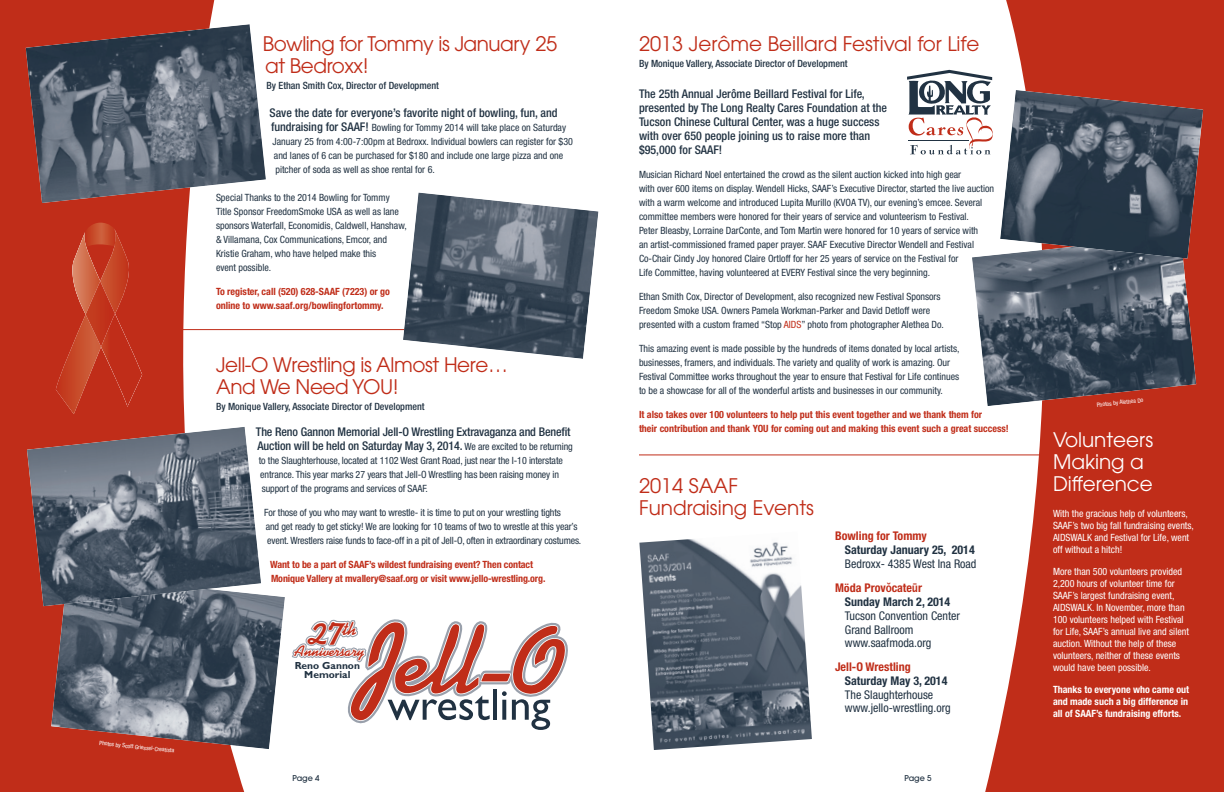
<style>
.page{position:relative;width:1224px;height:792px;background:#fff}
.page>*{position:absolute;margin:0;border:0;box-sizing:border-box;transform-origin:0 0}
.t1{font:700 37.4px "Kaufmann Script";color:#c02d19}
.t2{font:20px/22px "Avant Garde";letter-spacing:-.02em;color:#c02d19}
.t3{font:20px/22px "Avant Garde";color:#c02d19}
.t4{font:20px/22px "Avant Garde";color:#fff}
.t5{font:700 15.3px "Kaufmann Script";color:#c02d19}
.t6{font:500 condensed 12px/14px "Helvetica Neue";color:#213242}
.t7{font:condensed 12px/13.5px "Helvetica Neue";color:#213242}
.t8{font:700 condensed 12px "Helvetica Neue";color:#213242}
.t9{font:700 condensed 12px "Helvetica Neue";color:#c02d19}
.t10{font:700 condensed 12px "Helvetica Neue";color:#c02d19}
.t11{font:700 10.3px/9.6px "Gill Sans";color:#213242;text-align:center}
.t12{font:condensed 10px/14px "Helvetica Neue";color:#213242}
.t13{font:condensed 10px/12px "Helvetica Neue";color:#fff}
.t14{font:700 condensed 10px/14px "Helvetica Neue";color:#c02d19}
.t15{font:500 condensed 10px "Helvetica Neue";color:#213242}
.t16{font:700 condensed 10px/14px "Helvetica Neue";letter-spacing:-.01em;color:#c02d19}
.t17{font:700 condensed 10px/12px "Helvetica Neue";color:#fff;text-align:justify}
.t18{font:500 8px "Avant Garde";color:#213242}
.t19{font:condensed 6px "Helvetica Neue";color:#fff}
.s1{font-weight:500;font-size:12px}
.s2{font-weight:400;font-size:10px}
.s3{color:#c02d19}
.s4{font-weight:700;color:#c02d19}
.s5{font-family:"Univers";font-weight:700;color:#c02d19}
.s6{font-family:"Lucida Grande";font-weight:700;font-stretch:normal;color:#c02d19}
</style>
<div class="page">
<hr style="left:639px;top:454px;width:414px;height:1px;background:#c02d19">
<svg style="left:0;top:0;width:247px;height:792px;fill:#c02d19"></svg>
<svg style="left:983px;top:0;width:241px;height:792px;background:#c84a38"></svg>
<hr style="left:119px;top:329px;width:466px;height:1px;background:#c02d19">
<div style="left:891px;top:64px;width:126px;height:99px;background:#fff"></div>
<svg style="left:907px;top:70px;width:296px;height:336px"></svg>
<img style="left:1000px;top:90px;width:203px;height:169px">
<img style="left:26px;top:24px;width:240px;height:179px">
<img style="left:51px;top:594px;width:234px;height:155px">
<img style="left:403px;top:193px;width:195px;height:166px">
<svg style="left:348px;top:619px;width:220px;height:111px"></svg>
<img style="left:639px;top:539px;width:173px;height:211px">
<img style="left:27px;top:427px;width:234px;height:179px">
<svg style="left:56px;top:223px;width:86px;height:191px;background:#c33b23"></svg>
<p class="t19" style="left:100px;top:741px;width:77px;rotate:6deg">Photos by Scott Griessel-Creatista</p>
<h2 class="t2" style="left:263px;top:34px;width:296px">Bowling for Tommy is January 25 at Bedroxx!</h2>
<p class="t15" style="left:267px;top:82px;width:174px">By Ethan Smith Cox, Director of Development</p>
<p class="t6" style="left:270px;top:106px;width:290px">Save the date for everyone’s favorite night of bowling, fun, and</p>
<p class="t12" style="left:271px;top:121px;width:304px"><span class="s1">fundraising for SAAF!</span> Bowling for Tommy 2014 will take place on Saturday January 25 from 4:00-7:00pm at Bedroxx. Individual bowlers can register for $30 and lanes of 6 can be purchased for $180 and include one large pizza and one pitcher of soda as well as shoe rental for 6.</p>
<p class="t12" style="left:216px;top:191px;width:192px">Special Thanks to the 2014 Bowling for Tommy Title Sponsor FreedomSmoke USA as well as lane sponsors Waterfall, Economidis, Caldwell, Hanshaw, &amp; Villamana, Cox Communications, Emcor, and Kristie Graham, who have helped make this<br>event possible.</p>
<p class="t14" style="left:216px;top:285px;width:176px">To register, call (520) 628-SAAF (7223) or go online to www.saaf.org/bowlingfortommy.</p>
<h2 class="t2" style="left:216px;top:355px;width:294px">Jell-O Wrestling is Almost Here…<br>And We Need YOU!</h2>
<p class="t15" style="left:216px;top:403px;width:210px">By Monique Vallery, Associate Director of Development</p>
<p class="t6" style="left:256px;top:426px;width:319px">The Reno Gannon Memorial Jell-O Wrestling Extravaganza and Benefit<br>Auction will be held on Saturday May 3, 2014. <span class="s2">We are excited to be returning</span></p>
<p class="t12" style="left:259px;top:455px;width:306px">to the Slaughterhouse, located at 1102 West Grant Road, just near the I-10 interstate entrance. This year marks 27 years that Jell-O Wrestling has been raising money in support of the programs and services of SAAF.</p>
<p class="t12" style="left:264px;top:507px;width:319px">For those of you who may want to wrestle- it is time to put on your wrestling tights<br>and get ready to get sticky! We are looking for 10 teams of two to wrestle at this year’s event. Wrestlers raise funds to face-off in a pit of Jell-O, often in extraordinary costumes.</p>
<p class="t16" style="left:270px;top:559px;width:277px">Want to be a part of SAAF’s wildest fundraising event? Then contact<br>Monique Vallery at mvallery@saaf.org or visit www.jello-wrestling.org.</p>
<h1 class="t1" style="left:308px;top:617px;width:50px">27<sup>th</sup></h1>
<h3 class="t5" style="left:294px;top:645px;width:71px">Anniversary</h3>
<p class="t11" style="left:295px;top:662px;width:67px">Reno Gannon<br>Memorial</p>
<h2 class="t3" style="left:639px;top:34px;width:342px">2013 Jerôme Beillard Festival for Life</h2>
<p class="t15" style="left:639px;top:60px;width:210px">By Monique Vallery, Associate Director of Development</p>
<p class="t6" style="left:639px;top:88px;width:250px">The 25th Annual Jerôme Beillard Festival for Life, presented by The Long Realty Cares Foundation at the Tucson Chinese Cultural Center, was a huge success with over 650 people joining us to raise more than $95,000 for SAAF!</p>
<p class="t12" style="left:639px;top:168px;width:357px">Musician Richard Noel entertained the crowd as the silent auction kicked into high gear<br>with over 600 items on display. Wendell Hicks, SAAF’s Executive Director, started the live auction with a warm welcome and introduced Lupita Murillo (KVOA TV), our evening’s emcee. Several committee members were honored for their years of service and volunteerism to Festival.<br>Peter Bleasby, Lorraine DarConte, and Tom Martin were honored for 10 years of service with<br>an artist-commissioned framed paper prayer. SAAF Executive Director Wendell and Festival Co-Chair Cindy Joy honored Claire Ortloff for her 25 years of service on the Festival for<br>Life Committee, having volunteered at EVERY Festival since the very beginning.</p>
<p class="t12" style="left:639px;top:290px;width:307px">Ethan Smith Cox, Director of Development, also recognized new Festival Sponsors<br>Freedom Smoke USA. Owners Pamela Workman-Parker and David Detloff were presented with a custom framed “Stop <span class="s3">AIDS</span>” photo from photographer Alethea Do.</p>
<p class="t12" style="left:639px;top:342px;width:322px">This amazing event is made possible by the hundreds of items donated by local artists, businesses, framers, and individuals. The variety and quality of work is amazing. Our Festival Committee works throughout the year to ensure that Festival for Life continues to be a showcase for all of the wonderful artists and businesses in our community.</p>
<p class="t14" style="left:639px;top:408px;width:371px">It also takes over 100 volunteers to help put this event together and we thank them for<br>their contribution and thank YOU for coming out and making this event such a great success!</p>
<h2 class="t3" style="left:639px;top:476px;width:176px">2014 SAAF<br>Fundraising Events</h2>
<p class="t9" style="left:835px;top:531px;width:93px">Bowling for Tommy</p>
<p class="t8" style="left:845px;top:545px;width:131px">Saturday January 25, 2014</p>
<p class="t7" style="left:835px;top:552px;width:143px;line-height:24px;text-indent:10px">Bedroxx- 4385 West Ina Road<br><span class="s4">M</span><span class="s5">ö</span><span class="s4">da</span> <span class="s4">Prov</span><span class="s6">ŏ</span><span class="s4">cate</span><span class="s6">ū</span><span class="s4">r</span></p>
<p class="t8" style="left:845px;top:597px;width:107px">Sunday March 2, 2014</p>
<p class="t7" style="left:845px;top:610px;width:117px">Tucson Convention Center<br>Grand Ballroom www.saafmoda.org</p>
<p class="t10" style="left:835px;top:662px;width:77px">Jell-O Wrestling</p>
<p class="t8" style="left:845px;top:676px;width:104px">Saturday May 3, 2014</p>
<p class="t7" style="left:845px;top:689px;width:107px;line-height:13px">The Slaughterhouse www.jello-wrestling.org</p>
<p class="t18" style="left:292px;top:775px;width:29px">Page 4</p>
<p class="t18" style="left:904px;top:775px;width:29px">Page 5</p>
<p class="t19" style="left:1097px;top:403px;width:48px;rotate:-6deg">Photos by Alethea Do</p>
<h2 class="t4" style="left:1053px;top:430px;width:102px">Volunteers<br>Making a<br>Difference</h2>
<p class="t13" style="left:1053px;top:508px;width:143px">With the gracious help of volunteers, SAAF’s two big fall fundraising events, AIDSWALK and Festival for Life, went off without a hitch!</p>
<p class="t13" style="left:1053px;top:566px;width:138px">More than 500 volunteers provided 2,200 hours of volunteer time for SAAF’s largest fundraising event, AIDSWALK. In November, more than 100 volunteers helped with Festival for Life, SAAF’s annual live and silent auction. Without the help of these volunteers, neither of these events would have been possible.</p>
<p class="t17" style="left:1053px;top:684px;width:138px">Thanks to everyone who came out and made such a big difference in all of SAAF’s fundraising efforts.</p>
</div>
